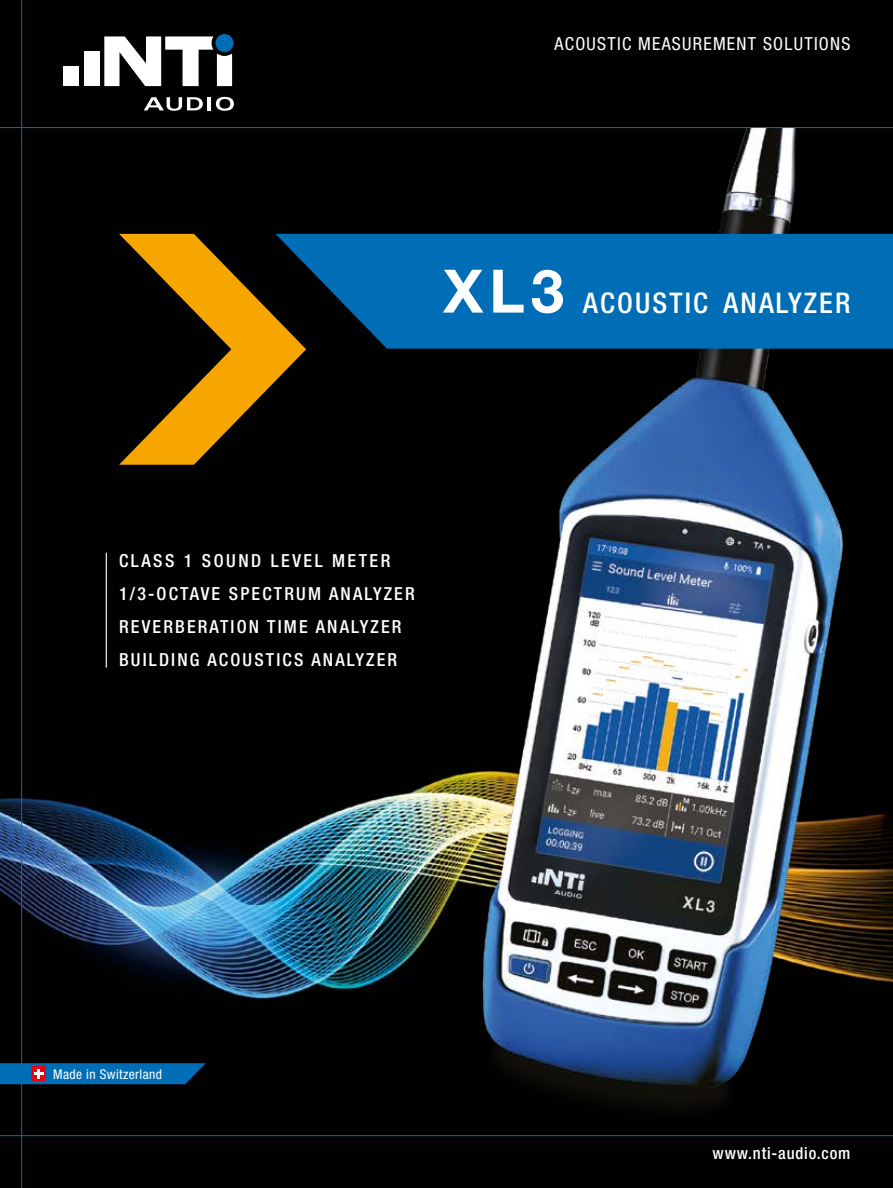
<style>
.page{position:relative;width:893px;height:1188px;background:#fff}
.page>*{position:absolute;margin:0;border:0;box-sizing:border-box;transform-origin:0 0}
.Pro_Headline_Titel{font:500 condensed 28.5px "Helvetica Neue";letter-spacing:.075em;color:#fff}
.Pro_Features_Titel{font:500 condensed 18px "Helvetica Neue";letter-spacing:.12em;color:#fff}
.t1{font:condensed 18px "Helvetica Neue";letter-spacing:.07em;color:#fff}
.Pro_Features_Titel-2{font:500 condensed 18px "Helvetica Neue";letter-spacing:.14em;color:#fff}
.t2{font:500 condensed 16.5px "Helvetica Neue";letter-spacing:.05em;color:#fff}
.Pro_Made_in_Swizerla{font:condensed 13.5px "Helvetica Neue";letter-spacing:.03em;color:#fff}
.s1{font-weight:700;font-stretch:normal;font-size:60px}
</style>
<div class="page">
<img style="left:0;top:0;width:893px;height:1188px">
<svg style="left:0;top:1063px;width:206px;height:21px;background:#0c65a6"></svg>
<img style="left:247px;top:128px;width:646px;height:1034px">
<hr style="left:106px;top:553px;width:1px;height:115px;background:#fff">
<svg style="left:119px;top:234px;width:187px;height:231px;background:#684600"></svg>
<svg style="left:275px;top:234px;width:618px;height:115px;background:#0164a5"></svg>
<div style="left:84px;top:52px;width:15px;height:34px;background:#fff"></div>
<div style="left:64px;top:67px;width:15px;height:19px;background:#fff"></div>
<svg style="left:144px;top:97px;width:90px;height:14px"></svg>
<svg style="left:104px;top:36px;width:128px;height:50px"></svg>
<div style="left:215px;top:34px;width:19px;height:18px;background:#006eb7;border-radius:50%"></div>
<hr style="left:0;top:1135px;width:893px;height:1px;background:#006eb7">
<hr style="left:0;top:127px;width:893px;height:1px;background:#006eb7">
<hr style="left:21px;top:0;width:1px;height:1188px;background:#006eb7">
<p class="t1" style="left:554px;top:34px;width:297px">ACOUSTIC MEASUREMENT SOLUTIONS</p>
<p class="Pro_Headline_Titel" style="left:443px;top:285px;width:409px"><span class="s1">XL3</span> ACOUSTIC ANALYZER</p>
<p class="Pro_Features_Titel-2" style="left:119px;top:550px;width:273px">CLASS 1 SOUND LEVEL METER</p>
<p class="Pro_Features_Titel" style="left:119px;top:583px;width:297px">1/3-OCTAVE SPECTRUM ANALYZER</p>
<p class="Pro_Features_Titel" style="left:119px;top:616px;width:284px">REVERBERATION TIME ANALYZER</p>
<p class="Pro_Features_Titel" style="left:119px;top:649px;width:280px">BUILDING ACOUSTICS ANALYZER</p>
<p class="Pro_Made_in_Swizerla" style="left:53px;top:1067px;width:110px">Made in Switzerland</p>
<p class="t2" style="left:713px;top:1143px;width:139px">www.nti-audio.com</p>
</div>
